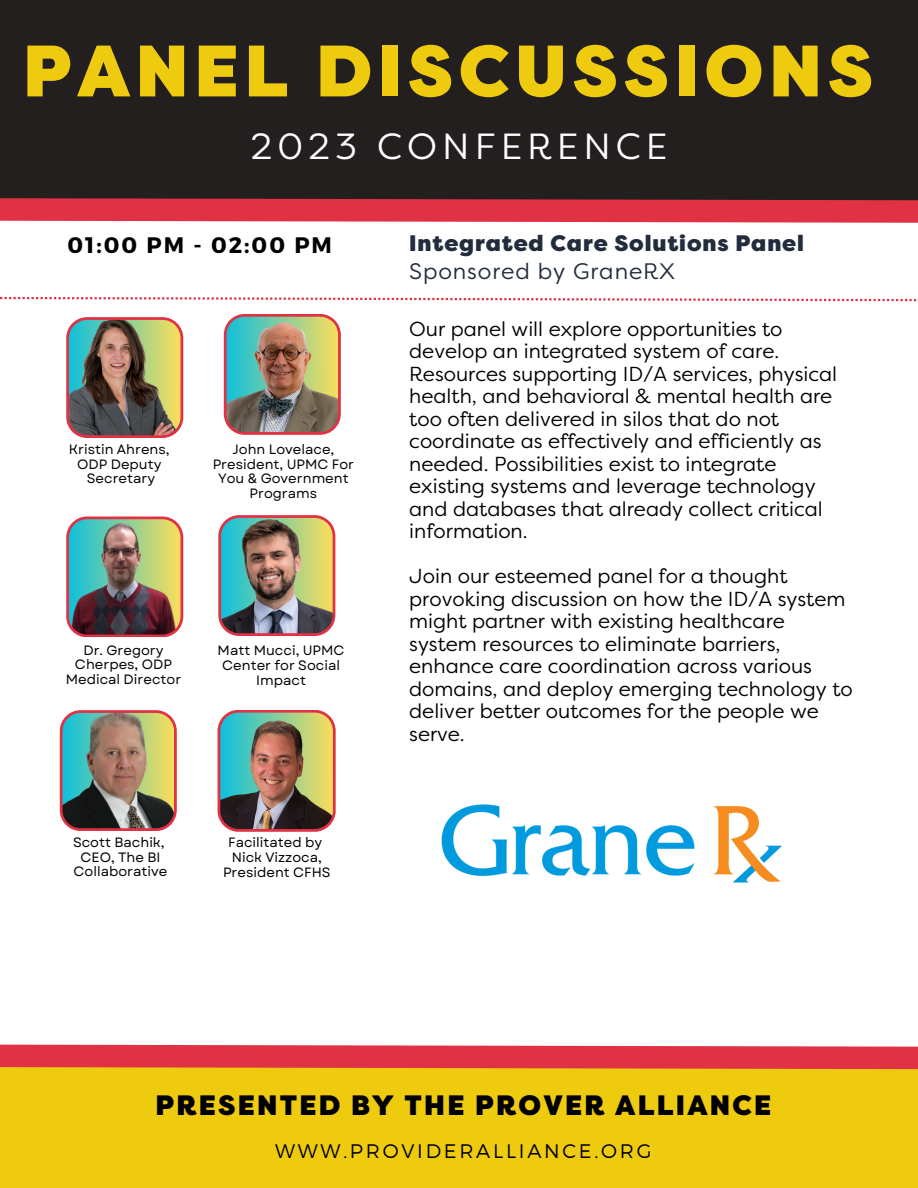
<style>
.page{position:relative;width:918px;height:1188px;background:#fff}
.page>*{position:absolute;margin:0;border:0;box-sizing:border-box;transform-origin:0 0}
.t1{font:900 72.6px "Filson Pro";letter-spacing:.08em;color:#efcb0f}
.t2{font:36.3px "Filson Pro";letter-spacing:.14em;color:#fff}
.t3{font:900 28.05px "Filson Pro";letter-spacing:.08em;color:#000}
.t4{font:900 22.35px "Filson Pro";letter-spacing:.04em;color:#222c3d}
.t5{font:22.35px "Filson Pro";letter-spacing:.04em;color:#222c3d}
.t6{font:700 22.35px "Montserrat";letter-spacing:.09em;color:#000}
.t7{font:20.25px/22.5px "Filson Pro";color:#000}
.t8{font:300 19.65px "Montserrat";letter-spacing:.14em;color:#000}
.t9{font:13.5px/14.7px "Garet";color:#000;text-align:center}
</style>
<div class="page">
<div style="left:0;top:0;width:918px;height:211px;background:#231f1f"></div>
<svg style="left:0;top:198px;width:918px;height:25px;background:#d83b4b"></svg>
<div style="left:0;top:1049px;width:918px;height:139px;background:#efcb0f"></div>
<svg style="left:0;top:1044px;width:918px;height:26px;background:#e2494b"></svg>
<img style="left:218px;top:515px;width:117px;height:121px">
<img style="left:224px;top:314px;width:117px;height:121px">
<img style="left:66px;top:516px;width:117px;height:121px">
<svg style="left:0;top:297px;width:917px;height:4px"></svg>
<img style="left:60px;top:710px;width:117px;height:121px">
<img style="left:218px;top:710px;width:118px;height:122px">
<img style="left:66px;top:317px;width:117px;height:121px">
<img style="left:441px;top:804px;width:341px;height:79px">
<p class="t1" style="left:23px;top:30px;width:852px">PANEL DISCUSSIONS</p>
<p class="t2" style="left:251px;top:125px;width:418px">2023 CONFERENCE</p>
<p class="t6" style="left:67px;top:230px;width:266px">01:00 PM - 02:00 PM</p>
<p class="t4" style="left:409px;top:230px;width:396px">Integrated Care Solutions Panel</p>
<p class="t5" style="left:409px;top:258px;width:267px">Sponsored by GraneRX</p>
<p class="t9" style="left:69px;top:442px;width:102px">Kristin Ahrens,</p>
<p class="t9" style="left:77px;top:457px;width:86px">ODP Deputy</p>
<p class="t9" style="left:87px;top:471px;width:70px">Secretary</p>
<p class="t9" style="left:213px;top:442px;width:143px">John Lovelace,<br>President, UPMC For<br>You &amp; Government<br>Programs</p>
<p class="t9" style="left:66px;top:643px;width:117px">Dr. Gregory<br>Cherpes, ODP<br>Medical Director</p>
<p class="t9" style="left:218px;top:643px;width:128px">Matt Mucci, UPMC<br>Center for Social<br>Impact</p>
<p class="t9" style="left:73px;top:835px;width:93px">Scott Bachik,</p>
<p class="t9" style="left:74px;top:850px;width:95px">CEO, The BI<br>Collaborative</p>
<p class="t9" style="left:228px;top:835px;width:96px">Facilitated by</p>
<p class="t9" style="left:223px;top:850px;width:109px">Nick Vizzoca,<br>President CFHS</p>
<p class="t7" style="left:409px;top:318px;width:429px">Our panel will explore opportunities to develop an integrated system of care.<br>Resources supporting ID/A services, physical health, and behavioral &amp; mental health are too often delivered in silos that do not coordinate as effectively and efficiently as needed. Possibilities exist to integrate existing systems and leverage technology and databases that already collect critical information.</p>
<p class="t7" style="left:409px;top:565px;width:445px">Join our esteemed panel for a thought provoking discussion on how the ID/A system might partner with existing healthcare system resources to eliminate barriers, enhance care coordination across various domains, and deploy emerging technology to deliver better outcomes for the people we serve.</p>
<p class="t3" style="left:155px;top:1090px;width:617px">PRESENTED BY THE PROVER ALLIANCE</p>
<p class="t8" style="left:275px;top:1138px;width:378px">WWW.PROVIDERALLIANCE.ORG</p>
</div>
